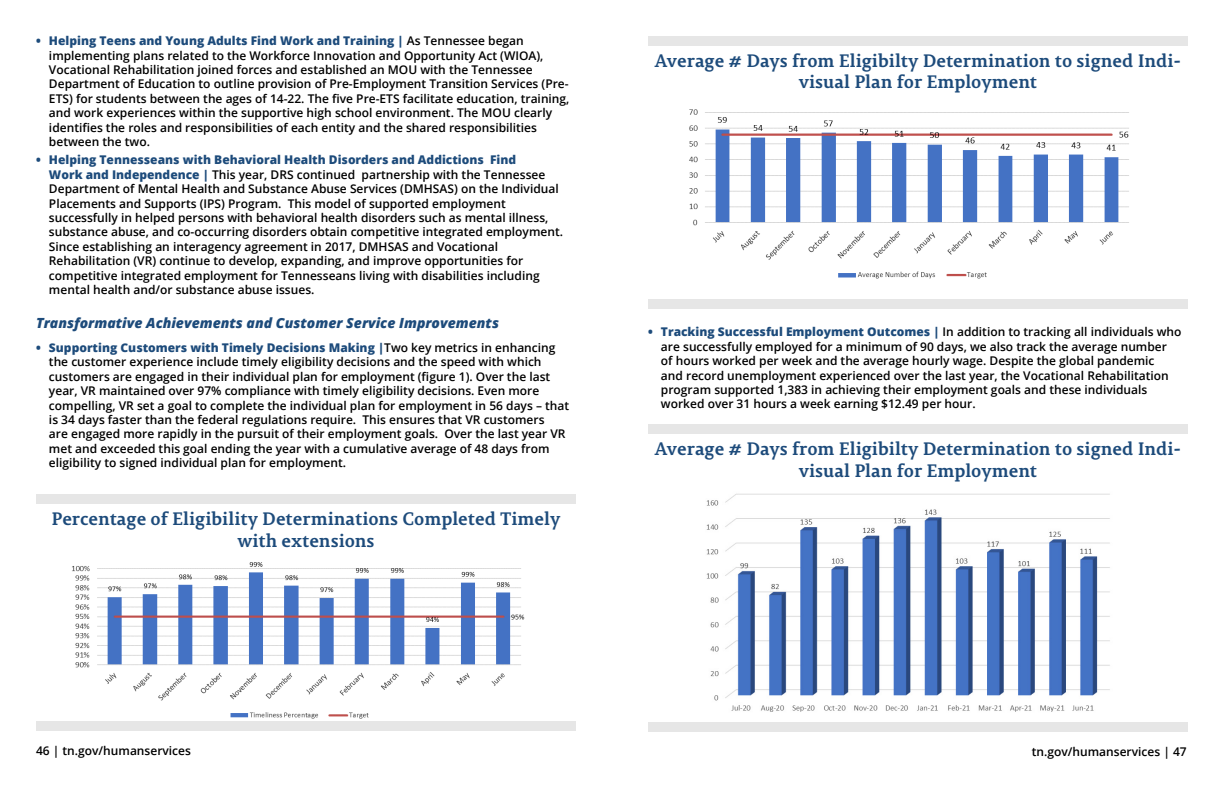
<style>
.page{position:relative;width:1224px;height:792px;background:#fff}
.page>*{position:absolute;margin:0;border:0;box-sizing:border-box;transform-origin:0 0}
.t1{font:700 18px/21.6px "Permian Slab Serif Typeface";color:#1d4b7b;text-align:center}
.t2{font:italic 800 14px "Open Sans";color:#1d4b7b}
.t3{font:600 12px/14.4px "Open Sans";color:#000}
.s1{font-weight:800;color:#1d4b7b}
</style>
<div class="page">
<img style="left:71px;top:562px;width:456px;height:160px">
<div style="left:36px;top:494px;width:540px;height:10px;background:#e6e6e6"></div>
<div style="left:36px;top:722px;width:540px;height:9px;background:#e6e6e6"></div>
<div style="left:648px;top:36px;width:540px;height:9px;background:#e6e6e6"></div>
<div style="left:648px;top:424px;width:540px;height:10px;background:#e6e6e6"></div>
<div style="left:648px;top:299px;width:540px;height:9px;background:#e6e6e6"></div>
<div style="left:648px;top:723px;width:540px;height:9px;background:#e6e6e6"></div>
<img style="left:689px;top:109px;width:440px;height:170px">
<img style="left:706px;top:493px;width:404px;height:219px">
<p class="t3" style="left:49px;top:33px;width:522px;text-indent:-13px"><span class="s1">• Helping Teens and Young Adults Find Work and Training |</span> As Tennessee began implementing plans related to the Workforce Innovation and Opportunity Act (WIOA), Vocational Rehabilitation joined forces and established an MOU with the Tennessee Department of Education to outline provision of Pre-Employment Transition Services (Pre-ETS) for students between the ages of 14-22. The five Pre-ETS facilitate education, training, and work experiences within the supportive high school environment. The MOU clearly identifies the roles and responsibilities of each entity and the shared responsibilities between the two.</p>
<p class="t3" style="left:49px;top:153px;width:516px;text-indent:-13px"><span class="s1">• Helping Tennesseans with Behavioral Health Disorders and Addictions Find<br>Work and Independence |</span> This year, DRS continued partnership with the Tennessee Department of Mental Health and Substance Abuse Services (DMHSAS) on the Individual Placements and Supports (IPS) Program. This model of supported employment successfully in helped persons with behavioral health disorders such as mental illness, substance abuse, and co-occurring disorders obtain competitive integrated employment.<br>Since establishing an interagency agreement in 2017, DMHSAS and Vocational Rehabilitation (VR) continue to develop, expanding, and improve opportunities for competitive integrated employment for Tennesseans living with disabilities including mental health and/or substance abuse issues.</p>
<p class="t2" style="left:36px;top:312px;width:465px">Transformative Achievements and Customer Service Improvements</p>
<p class="t3" style="left:49px;top:340px;width:522px;text-indent:-13px"><span class="s1">• Supporting Customers with Timely Decisions Making |</span>Two key metrics in enhancing the customer experience include timely eligibility decisions and the speed with which customers are engaged in their individual plan for employment (figure 1). Over the last year, VR maintained over 97% compliance with timely eligibility decisions. Even more compelling, VR set a goal to complete the individual plan for employment in 56 days – that is 34 days faster than the federal regulations require. This ensures that VR customers<br>are engaged more rapidly in the pursuit of their employment goals. Over the last year VR met and exceeded this goal ending the year with a cumulative average of 48 days from eligibility to signed individual plan for employment.</p>
<h1 class="t1" style="left:52px;top:507px;width:510px">Percentage of Eligibility Determinations Completed Timely with extensions</h1>
<h1 class="t1" style="left:655px;top:48px;width:528px">Average # Days from Eligibilty Determination to signed Indi&shy;visual Plan for Employment</h1>
<p class="t3" style="left:661px;top:325px;width:522px;text-indent:-13px"><span class="s1">• Tracking Successful Employment Outcomes |</span> In addition to tracking all individuals who are successfully employed for a minimum of 90 days, we also track the average number of hours worked per week and the average hourly wage. Despite the global pandemic<br>and record unemployment experienced over the last year, the Vocational Rehabilitation program supported 1,383 in achieving their employment goals and these individuals worked over 31 hours a week earning $12.49 per hour.</p>
<h1 class="t1" style="left:655px;top:437px;width:528px">Average # Days from Eligibilty Determination to signed Indi&shy;visual Plan for Employment</h1>
<p class="t3" style="left:36px;top:744px;width:156px">46 | tn.gov/humanservices</p>
<p class="t3" style="left:1032px;top:745px;width:156px">tn.gov/humanservices | 47</p>
</div>
